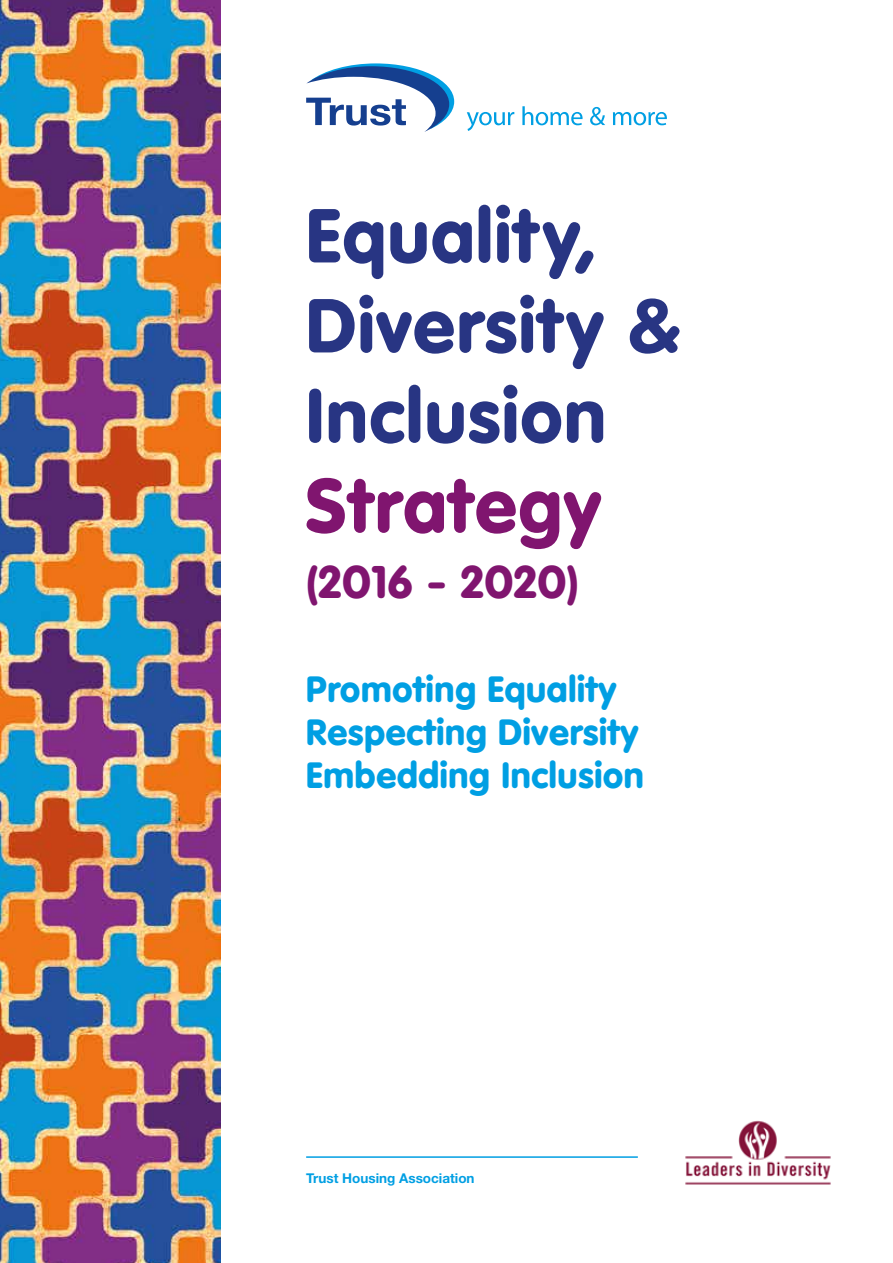
<style>
.page{position:relative;width:893px;height:1263px;background:#fff}
.page>*{position:absolute;margin:0;border:0;box-sizing:border-box;transform-origin:0 0}
.t1{font:900 75px/90px "VAG Rounded";letter-spacing:.025em;color:#283583}
.t2{font:900 75px "VAG Rounded";letter-spacing:.025em;color:#80156f}
.t3{font:900 45px "VAG Rounded";letter-spacing:.025em;color:#80156f}
.t4{font:900 36px/43.2px "VAG Rounded";letter-spacing:.02em;color:#009fe3}
.t5{font:700 13.5px "Helvetica Neue";color:#009fe3}
</style>
<div class="page">
<img style="left:0;top:0;width:220px;height:1263px">
<hr style="left:306px;top:1156px;width:332px;height:2px;background:#009fe3">
<svg style="left:467px;top:112px;width:47px;height:19px"></svg>
<svg style="left:522px;top:106px;width:61px;height:19px"></svg>
<svg style="left:590px;top:107px;width:15px;height:18px"></svg>
<svg style="left:613px;top:112px;width:54px;height:13px"></svg>
<svg style="left:306px;top:63px;width:148px;height:69px"></svg>
<img style="left:685px;top:1120px;width:146px;height:65px">
<h1 class="t1" style="left:306px;top:193px;width:376px">Equality,<br>Diversity &amp;<br>Inclusion</h1>
<h1 class="t2" style="left:306px;top:461px;width:296px">Strategy</h1>
<p class="t3" style="left:306px;top:555px;width:274px">(2016 - 2020)</p>
<p class="t4" style="left:306px;top:668px;width:339px">Promoting Equality<br>Respecting Diversity<br>Embedding Inclusion</p>
<p class="t5" style="left:306px;top:1170px;width:170px">Trust Housing Association</p>
</div>
